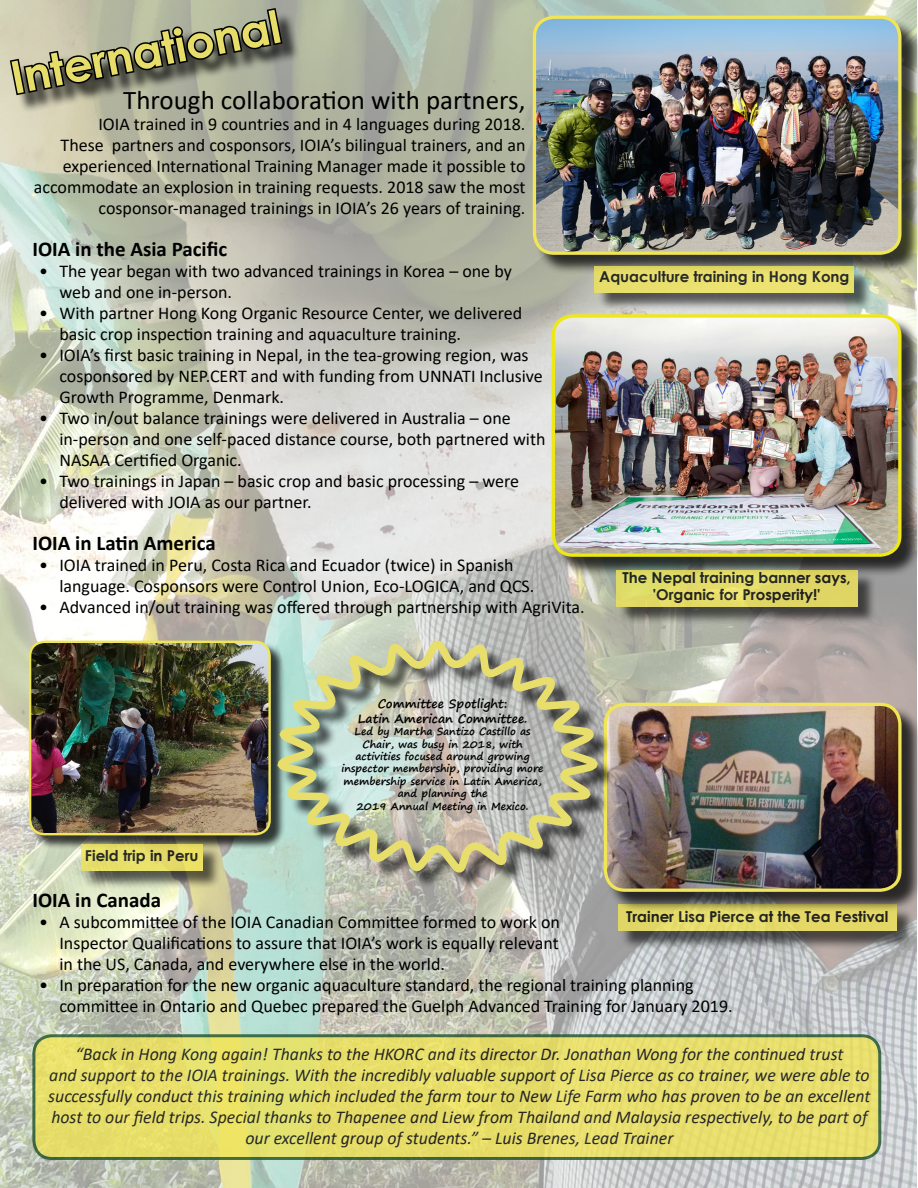
<style>
.page{position:relative;width:918px;height:1188px;background:#fff}
.page>*{position:absolute;margin:0;border:0;box-sizing:border-box;transform-origin:0 0}
.t1{font:700 45px "Century Gothic";color:#e6dd6a}
.t2{font:27px "Calibri";color:#000}
.t3{font:700 21px "Calibri";color:#000}
.t4{font:18px/21px "Calibri";color:#000}
.t5{font:italic 18px/21px "Calibri";color:#000;text-align:center}
.t6{font:700 15px/16.5px "Century Gothic";color:#000;text-align:center}
.t7{font:700 12px/14.5px "Segoe Print";color:#000;text-align:center}
.t8{font:700 10.35px/12.5px "Segoe Print";color:#000;text-align:center}
</style>
<div class="page">
<img style="left:0;top:0;width:916px;height:1188px">
<div style="left:13px;top:11px;width:287px;height:102px;background:#000;opacity:.75"></div>
<svg style="left:8px;top:6px;width:276px;height:91px;background:#858675"></svg>
<div style="left:554px;top:317px;width:364px;height:261px;background:#000;opacity:.75"></div>
<img style="left:553px;top:316px;width:347px;height:239px">
<div style="left:552px;top:314px;width:350px;height:243px;border:3px solid #eee815;border-radius:20px"></div>
<div style="left:618px;top:573px;width:259px;height:53px;background:#000;opacity:.75"></div>
<div style="left:616px;top:570px;width:242px;height:37px;background:#e0d966"></div>
<div style="left:620px;top:907px;width:295px;height:43px;background:#000;opacity:.75"></div>
<div style="left:618px;top:904px;width:279px;height:28px;background:#e4d866"></div>
<div style="left:535px;top:18px;width:383px;height:258px;background:#000;opacity:.75"></div>
<img style="left:534px;top:17px;width:366px;height:236px">
<div style="left:533px;top:16px;width:369px;height:239px;border:3px solid #f0e457;border-radius:20px"></div>
<div style="left:597px;top:269px;width:276px;height:43px;background:#000;opacity:.75"></div>
<div style="left:595px;top:266px;width:259px;height:27px;background:#e9e06e"></div>
<div style="left:606px;top:705px;width:312px;height:208px;background:#000;opacity:.75"></div>
<img style="left:616px;top:704px;width:284px;height:186px">
<div style="left:604px;top:703px;width:298px;height:189px;border:3px solid #f0e457;border-radius:20px"></div>
<div style="left:34px;top:1036px;width:846px;height:122px;background:#e7df6b;border-radius:18px"></div>
<div style="left:32px;top:1034px;width:849px;height:126px;border:3px solid #1c5129;border-radius:18px"></div>
<div style="left:31px;top:642px;width:255px;height:208px;background:#000;opacity:.75"></div>
<img style="left:30px;top:642px;width:240px;height:192px">
<div style="left:29px;top:641px;width:242px;height:194px;border:2px solid #f0e457;border-radius:14px"></div>
<div style="left:83px;top:846px;width:138px;height:43px;background:#000;opacity:.75"></div>
<div style="left:81px;top:844px;width:121px;height:27px;background:#e7df68"></div>
<div style="left:280px;top:644px;width:336px;height:247px;background:#000;opacity:.75"></div>
<svg style="left:274px;top:538px;width:328px;height:372px;background:#bbc0b0"></svg>
<h1 class="t1" style="left:5px;top:44px;width:275px;rotate:-11deg">International</h1>
<h2 class="t2" style="left:123px;top:82px;width:404px">Through collaboration with partners,</h2>
<p class="t4" style="left:34px;top:113px;width:493px;text-align:right">IOIA trained in 9 countries and in 4 languages during 2018.<br>These partners and cosponsors, IOIA’s bilingual trainers, and an experienced International Training Manager made it possible to accommodate an explosion in training requests. 2018 saw the most cosponsor-managed trainings in IOIA’s 26 years of training.</p>
<p class="t3" style="left:32px;top:234px;width:196px">IOIA in the Asia Pacific</p>
<p class="t4" style="left:59px;top:260px;width:454px;text-indent:-20px">• The year began with two advanced trainings in Korea – one by web and one in-person.</p>
<p class="t4" style="left:59px;top:302px;width:464px;text-indent:-20px">• With partner Hong Kong Organic Resource Center, we delivered basic crop inspection training and aquaculture training.</p>
<p class="t4" style="left:59px;top:344px;width:485px;text-indent:-20px">• IOIA’s first basic training in Nepal, in the tea-growing region, was cosponsored by NEP.CERT and with funding from UNNATI Inclusive<br>Growth Programme, Denmark.</p>
<p class="t4" style="left:59px;top:407px;width:488px;text-indent:-20px">• Two in/out balance trainings were delivered in Australia – one in-person and one self-paced distance course, both partnered with<br>NASAA Certified Organic.</p>
<p class="t4" style="left:59px;top:470px;width:461px;text-indent:-20px">• Two trainings in Japan – basic crop and basic processing – were delivered with JOIA as our partner.</p>
<p class="t3" style="left:32px;top:528px;width:185px">IOIA in Latin America</p>
<p class="t4" style="left:59px;top:554px;width:477px;text-indent:-20px">• IOIA trained in Peru, Costa Rica and Ecuador (twice) in Spanish language. Cosponsors were Control Union, Eco-LOGICA, and QCS.</p>
<p class="t4" style="left:39px;top:596px;width:547px">• Advanced in/out training was offered through partnership with AgriVita.</p>
<p class="t6" style="left:599px;top:267px;width:252px">Aquaculture training in Hong Kong</p>
<p class="t6" style="left:623px;top:569px;width:230px">The Nepal training banner says, 'Organic for Prosperity!'</p>
<p class="t6" style="left:85px;top:847px;width:115px">Field trip in Peru</p>
<p class="t7" style="left:358px;top:696px;width:171px">Committee Spotlight:<br>Latin American Committee.</p>
<p class="t8" style="left:341px;top:725px;width:204px">Led by Martha Santizo Castillo as<br>Chair, was busy in 2018, with activities focused around growing inspector membership, providing more membership service in Latin America, and planning the<br>2019 Annual Meeting in Mexico.</p>
<p class="t3" style="left:32px;top:885px;width:130px">IOIA in Canada</p>
<p class="t4" style="left:59px;top:911px;width:502px;text-align:justify;text-indent:-20px">• A subcommittee of the IOIA Canadian Committee formed to work on Inspector Qualifications to assure that IOIA’s work is equally relevant in the US, Canada, and everywhere else in the world.</p>
<p class="t4" style="left:59px;top:974px;width:675px;text-indent:-20px">• In preparation for the new organic aquaculture standard, the regional training planning committee in Ontario and Quebec prepared the Guelph Advanced Training for January 2019.</p>
<p class="t6" style="left:626px;top:907px;width:264px">Trainer Lisa Pierce at the Tea Festival</p>
<p class="t5" style="left:48px;top:1043px;width:824px">“Back in Hong Kong again! Thanks to the HKORC and its director Dr. Jonathan Wong for the continued trust<br>and support to the IOIA trainings. With the incredibly valuable support of Lisa Pierce as co trainer, we were able to successfully conduct this training which included the farm tour to New Life Farm who has proven to be an excellent host to our field trips. Special thanks to Thapenee and Liew from Thailand and Malaysia respectively, to be part of our excellent group of students.” – Luis Brenes, Lead Trainer</p>
</div>
